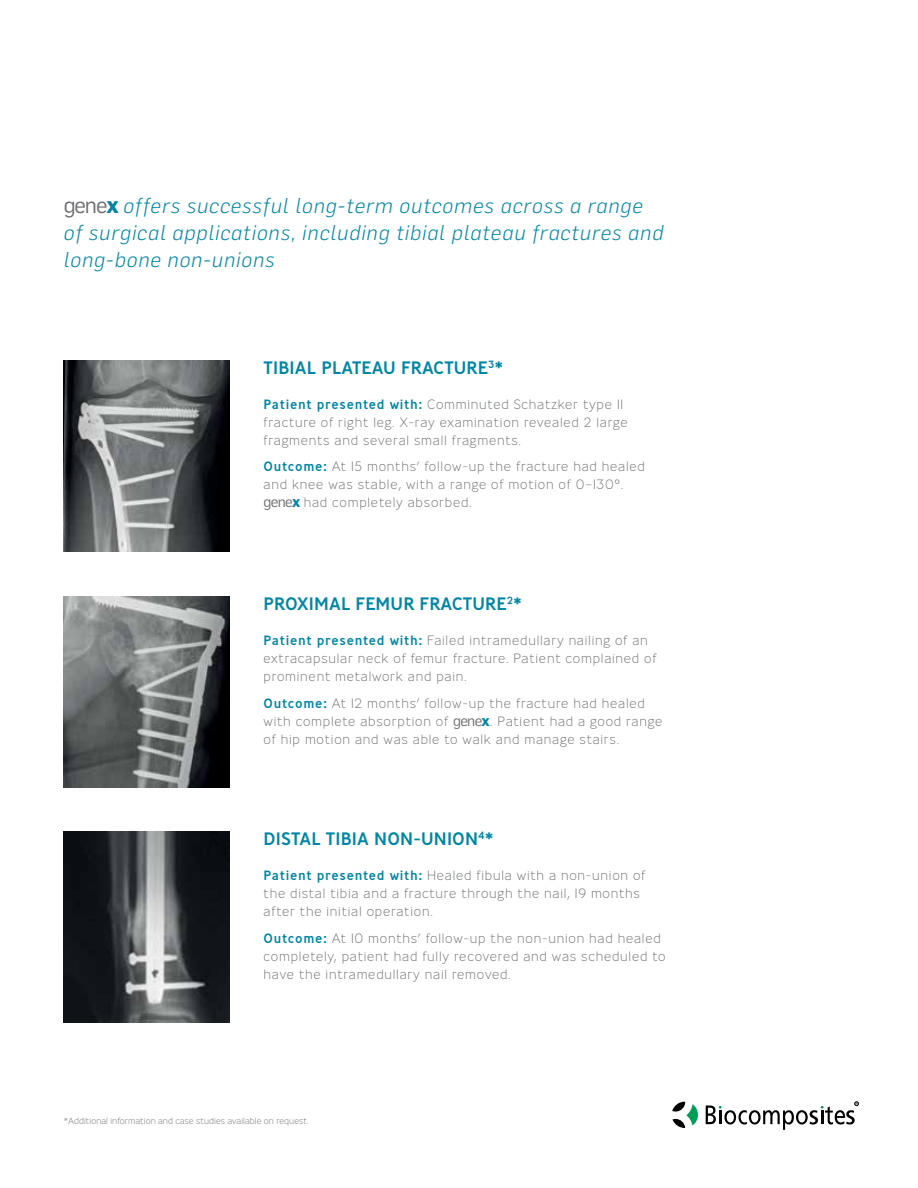
<style>
.page{position:relative;width:918px;height:1188px;background:#fff}
.page>*{position:absolute;margin:0;border:0;box-sizing:border-box;transform-origin:0 0}
.t1{font:italic 300 21px/27px "Flama";letter-spacing:.05em;color:#0086a4}
.t2{font:500 18px "Ministry";letter-spacing:.01em;color:#0086a4}
.t3{font:200 13.5px/18px "Ministry";letter-spacing:.05em;color:#6d6e71}
.t4{font:200 9px "Ministry";color:#6d6e71}
.s1{font-weight:400;font-style:normal;font-size:22.5px;color:#6d6e71}
.s2{font-weight:700;font-style:normal;font-size:22.5px}
.s3{font-weight:500;color:#0086a4}
.s4{font-family:"Flama";font-weight:400;font-size:15px}
.s5{font-family:"Flama";font-weight:700;font-size:15px;color:#0086a4}
</style>
<div class="page">
<img style="left:64px;top:360px;width:166px;height:192px">
<img style="left:64px;top:832px;width:166px;height:191px">
<img style="left:64px;top:597px;width:166px;height:191px">
<svg style="left:706px;top:1102px;width:153px;height:28px"></svg>
<svg style="left:672px;top:1102px;width:13px;height:10px"></svg>
<svg style="left:686px;top:1104px;width:12px;height:22px"></svg>
<svg style="left:673px;top:1119px;width:12px;height:9px"></svg>
<h1 class="t1" style="left:64px;top:191px;width:601px"><span class="s1">gene</span><span class="s2">x</span> offers successful long-term outcomes across a range of surgical applications, including tibial plateau fractures and long-bone non-unions</h1>
<h2 class="t2" style="left:264px;top:356px;width:241px">TIBIAL PLATEAU FRACTURE<sup>3</sup>*</h2>
<p class="t3" style="left:264px;top:395px;width:366px"><span class="s3">Patient presented with:</span> Comminuted Schatzker type II fracture of right leg. X-ray examination revealed 2 large fragments and several small fragments.</p>
<p class="t3" style="left:264px;top:458px;width:383px"><span class="s3">Outcome:</span> At 15 months’ follow-up the fracture had healed and knee was stable, with a range of motion of 0–130°. <span class="s4">gene</span><span class="s5">x</span> had completely absorbed.</p>
<h2 class="t2" style="left:264px;top:592px;width:260px">PROXIMAL FEMUR FRACTURE<sup>2</sup>*</h2>
<p class="t3" style="left:264px;top:631px;width:395px"><span class="s3">Patient presented with:</span> Failed intramedullary nailing of an extracapsular neck of femur fracture. Patient complained of prominent metalwork and pain.</p>
<p class="t3" style="left:264px;top:694px;width:400px"><span class="s3">Outcome:</span> At 12 months’ follow-up the fracture had healed with complete absorption of <span class="s4">gene</span><span class="s5">x</span>. Patient had a good range of hip motion and was able to walk and manage stairs.</p>
<h2 class="t2" style="left:264px;top:827px;width:232px">DISTAL TIBIA NON-UNION<sup>4</sup>*</h2>
<p class="t3" style="left:264px;top:866px;width:383px"><span class="s3">Patient presented with:</span> Healed fibula with a non-union of the distal tibia and a fracture through the nail, 19 months after the initial operation.</p>
<p class="t3" style="left:264px;top:929px;width:404px"><span class="s3">Outcome:</span> At 10 months’ follow-up the non-union had healed completely, patient had fully recovered and was scheduled to have the intramedullary nail removed.</p>
<p class="t4" style="left:64px;top:1116px;width:247px">*Additional information and case studies available on request.</p>
</div>
